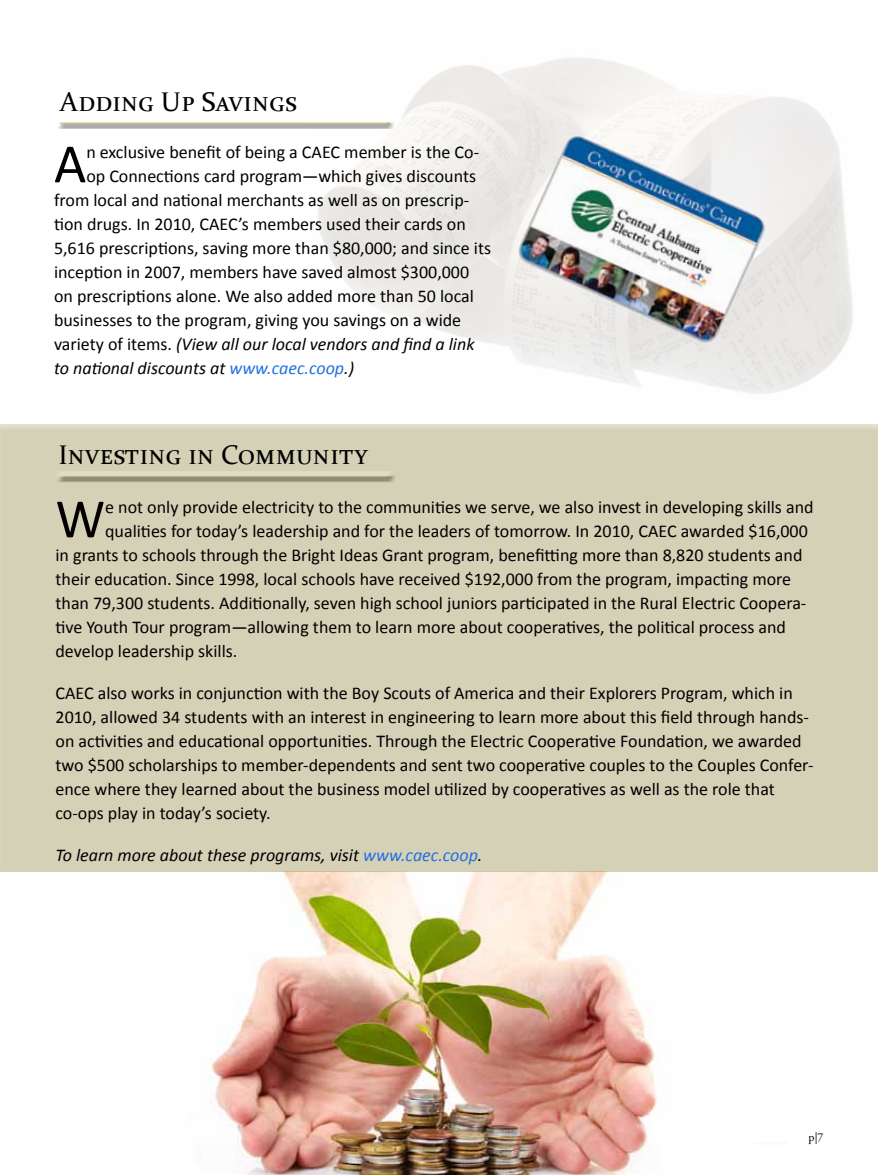
<style>
.page{position:relative;width:878px;height:1175px;background:#fff}
.page>*{position:absolute;margin:0;border:0;box-sizing:border-box;transform-origin:0 0}
.t1{font:55.8px "Calibri";color:#000}
.t2{font:27px "Constantia";color:#000}
.t3{font:18px/24px "Calibri";color:#000}
.t4{font:italic 18px "Calibri";color:#000}
.t5{font:12px "Adobe Garamond Pro";color:#000}
.s1{font-style:normal}
.s2{color:#2370e0}
</style>
<div class="page">
<img style="left:210px;top:876px;width:455px;height:298px">
<div style="left:0;top:420px;width:878px;height:456px;background:#d4d1b7"></div>
<div style="left:55px;top:119px;width:341px;height:10px;background:#000;opacity:.75"></div>
<div style="left:55px;top:471px;width:339px;height:9px;background:#dedcc8"></div>
<div style="left:55px;top:472px;width:341px;height:10px;background:#000;opacity:.75"></div>
<img style="left:514px;top:135px;width:251px;height:209px">
<h2 class="t2" style="left:60px;top:83px;width:238px">Adding Up Savings</h2>
<h1 class="t1" style="left:54px;top:129px;width:34px">A</h1>
<p class="t3" style="left:86px;top:139px;width:394px">n exclusive benefit of being a CAEC member is the Co-</p>
<p class="t3" style="left:86px;top:163px;width:391px">op Connections card program—which gives discounts</p>
<p class="t3" style="left:54px;top:187px;width:417px">from local and national merchants as well as on prescrip-</p>
<p class="t3" style="left:54px;top:211px;width:413px">tion drugs. In 2010, CAEC’s members used their cards on</p>
<p class="t3" style="left:54px;top:235px;width:438px">5,616 prescriptions, saving more than $80,000; and since its</p>
<p class="t3" style="left:54px;top:259px;width:416px">inception in 2007, members have saved almost $300,000</p>
<p class="t3" style="left:54px;top:283px;width:421px">on prescriptions alone. We also added more than 50 local</p>
<p class="t3" style="left:54px;top:307px;width:408px">businesses to the program, giving you savings on a wide</p>
<p class="t4" style="left:54px;top:333px;width:422px"><span class="s1">variety of items.</span> (View all our local vendors and find a link</p>
<p class="t4" style="left:54px;top:357px;width:302px">to national discounts at <span class="s2">www.caec.coop</span>.)</p>
<h2 class="t2" style="left:58px;top:437px;width:311px">Investing in Community</h2>
<h1 class="t1" style="left:56px;top:484px;width:51px">W</h1>
<p class="t3" style="left:105px;top:494px;width:709px">e not only provide electricity to the communities we serve, we also invest in developing skills and</p>
<p class="t3" style="left:105px;top:518px;width:704px">qualities for today’s leadership and for the leaders of tomorrow. In 2010, CAEC awarded $16,000</p>
<p class="t3" style="left:56px;top:542px;width:748px">in grants to schools through the Bright Ideas Grant program, benefitting more than 8,820 students and</p>
<p class="t3" style="left:56px;top:566px;width:737px">their education. Since 1998, local schools have received $192,000 from the program, impacting more</p>
<p class="t3" style="left:56px;top:590px;width:752px">than 79,300 students. Additionally, seven high school juniors participated in the Rural Electric Coopera-</p>
<p class="t3" style="left:56px;top:614px;width:732px">tive Youth Tour program—allowing them to learn more about cooperatives, the political process and</p>
<p class="t3" style="left:56px;top:638px;width:183px">develop leadership skills.</p>
<p class="t3" style="left:56px;top:680px;width:759px">CAEC also works in conjunction with the Boy Scouts of America and their Explorers Program, which in 2010, allowed 34 students with an interest in engineering to learn more about this field through hands&shy;on activities and educational opportunities. Through the Electric Cooperative Foundation, we awarded two $500 scholarships to member-dependents and sent two cooperative couples to the Couples Confer&shy;ence where they learned about the business model utilized by cooperatives as well as the role that co-ops play in today’s society.</p>
<p class="t4" style="left:56px;top:844px;width:428px">To learn more about these programs, visit <span class="s2">www.caec.coop</span>.</p>
<p class="t5" style="left:808px;top:1129px;width:16px">p|7</p>
</div>
